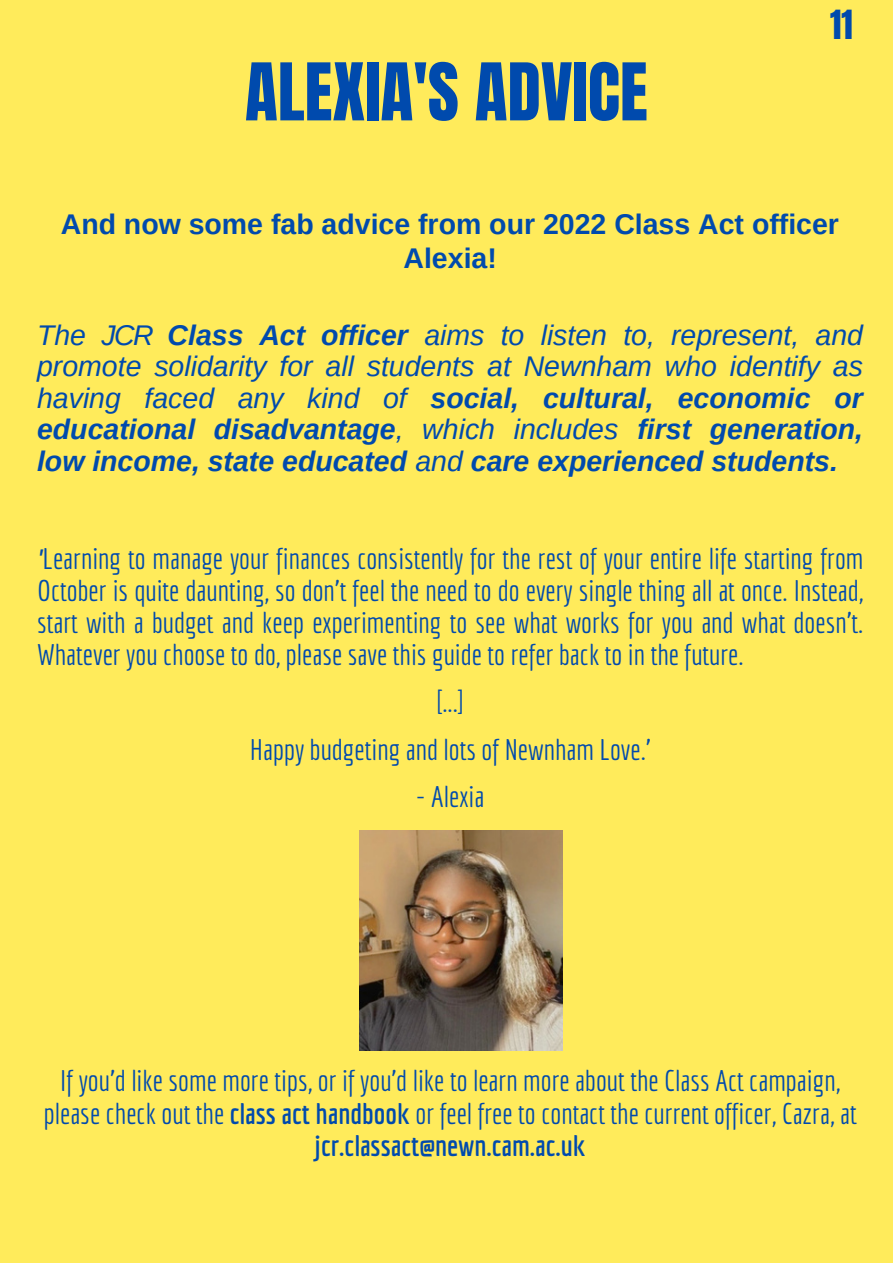
<style>
.page{position:relative;width:893px;height:1264px;background:#fff}
.page>*{position:absolute;margin:0;border:0;box-sizing:border-box;transform-origin:0 0}
.t1{font:67.5px "Anton";color:#004aad}
.t2{font:34.05px "Anton";color:#004aad}
.t3{font:29.1px/32.1px "Economica";color:#004aad;text-align:center}
.t4{font:italic 700 28.5px/31.5px "Arimo";color:#004aad;text-align:justify}
.t5{font:700 28.5px/34.2px "Arimo";color:#004aad;text-align:center}
.s1{font-weight:400}
.s2{font-family:"Arimo";font-style:italic;font-size:28.5px}
.s3{font-weight:700}
</style>
<div class="page">
<div style="left:0;top:0;width:892px;height:1262px;background:#ffeb5b"></div>
<img style="left:359px;top:830px;width:203px;height:220px">
<h1 class="t1" style="left:245px;top:44px;width:404px">ALEXIA'S ADVICE</h1>
<p class="t2" style="left:830px;top:1px;width:24px">11</p>
<p class="t5" style="left:61px;top:207px;width:779px">And now some fab advice from our 2022 Class Act officer<br>Alexia!</p>
<p class="t4" style="left:37px;top:319px;width:827px"><span class="s1">The JCR</span> Class Act officer <span class="s1">aims to listen to, represent, and promote solidarity for all students at Newnham who identify as having faced any kind of</span> social, cultural, economic or educational disadvantage<span class="s1">, which includes</span> first generation, low income, state educated <span class="s1">and</span> care experienced students.</p>
<p class="t3" style="left:37px;top:542px;width:827px;text-align:justify"><span class="s2">'</span>Learning to manage your finances consistently for the rest of your entire life starting from October is quite daunting, so don’t feel the need to do every single thing all at once. Instead, start with a budget and keep experimenting to see what works for you and what doesn’t.<br>Whatever you choose to do, please save this guide to refer back to in the future.</p>
<p class="t3" style="left:250px;top:678px;width:402px;line-height:47.1px">[...]<br>Happy budgeting and lots of Newnham Love.'</p>
<p class="t3" style="left:416px;top:780px;width:70px">- Alexia</p>
<p class="t3" style="left:44px;top:1064px;width:814px">If you’d like some more tips, or if you’d like to learn more about the Class Act campaign, please check out the <span class="s3">class act handbook</span> or feel free to contact the current officer, Cazra, at <span class="s3">jcr.classact@newn.cam.ac.uk</span></p>
</div>
